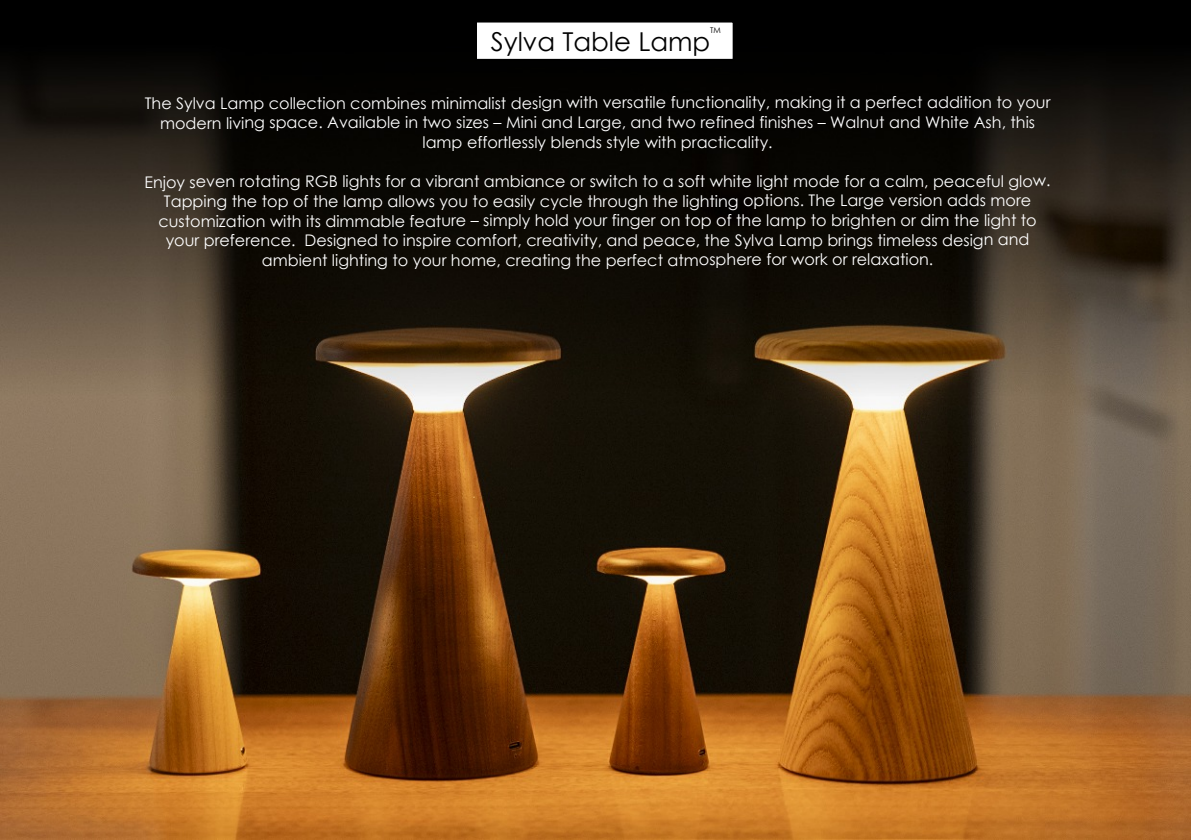
<style>
.page{position:relative;width:1191px;height:840px;background:#fff}
.page>*{position:absolute;margin:0;border:0;box-sizing:border-box;transform-origin:0 0}
.t1{font:26px "Century Gothic";color:#000}
.t2{font:16px/19.6px "Century Gothic";color:#fff;text-align:center}
.t3{font:8px "Century Gothic";color:#000}
</style>
<div class="page">
<img style="left:0;top:0;width:1190px;height:839px">
<div style="left:475px;top:21px;width:259px;height:40px;background:#fff;border:2px solid #000"></div>
<p class="t3" style="left:710px;top:27px;width:12px">TM</p>
<h1 class="t1" style="left:491px;top:31px;width:221px">Sylva Table Lamp</h1>
<p class="t2" style="left:145px;top:94px;width:907px">The Sylva Lamp collection combines minimalist design with versatile functionality, making it a perfect addition to your modern living space. Available in two sizes – Mini and Large, and two refined finishes – Walnut and White Ash, this lamp effortlessly blends style with practicality.</p>
<p class="t2" style="left:144px;top:173px;width:907px">Enjoy seven rotating RGB lights for a vibrant ambiance or switch to a soft white light mode for a calm, peaceful glow.<br>Tapping the top of the lamp allows you to easily cycle through the lighting options. The Large version adds more customization with its dimmable feature – simply hold your finger on top of the lamp to brighten or dim the light to your preference. Designed to inspire comfort, creativity, and peace, the Sylva Lamp brings timeless design and ambient lighting to your home, creating the perfect atmosphere for work or relaxation.</p>
</div>
